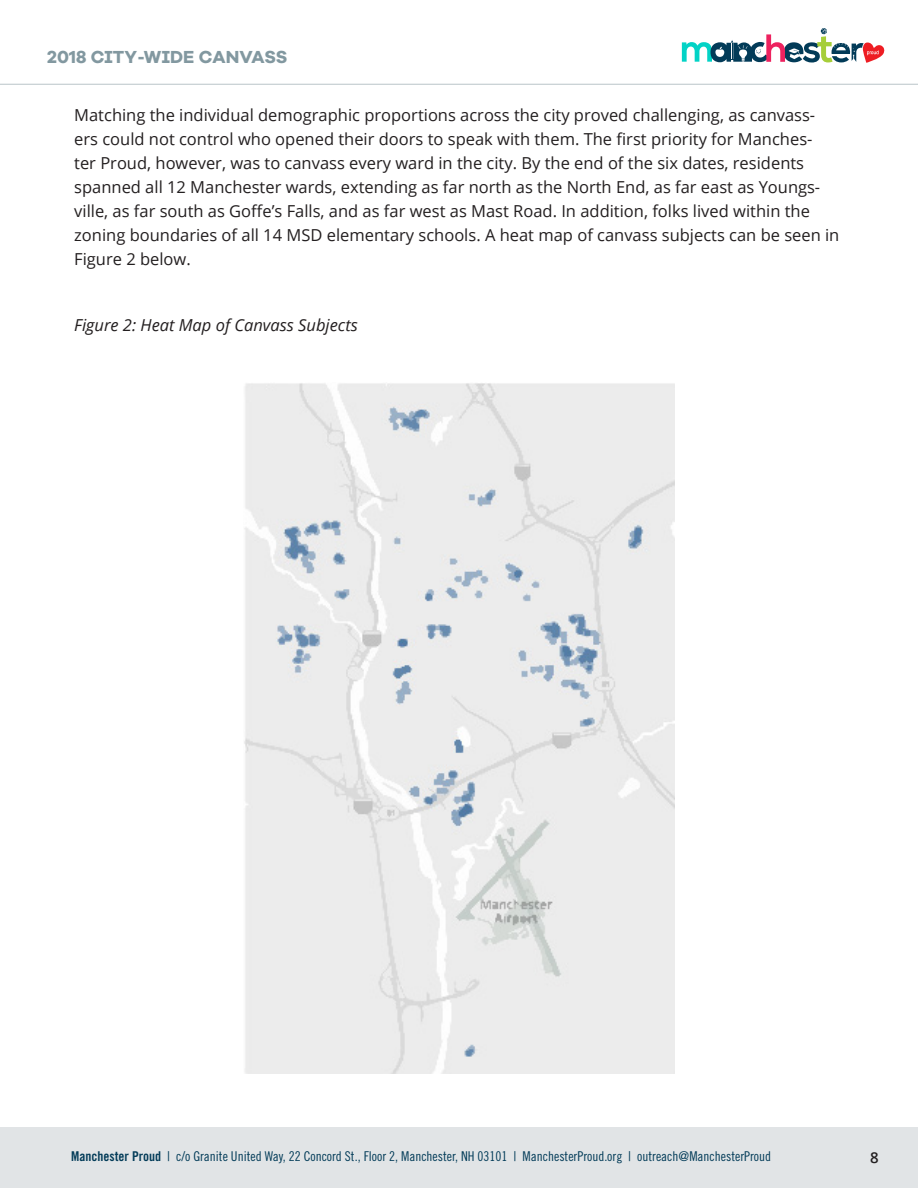
<style>
.page{position:relative;width:918px;height:1188px;background:#fff}
.page>*{position:absolute;margin:0;border:0;box-sizing:border-box;transform-origin:0 0}
.t1{font:700 18px "Galano Grotesque Alt DEMO";letter-spacing:.01em;color:#8298a0}
.t2{font:16.5px/24px "Open Sans";color:#231f20}
.t3{font:italic 16.5px "Open Sans";color:#231f20}
.t4{font:600 15px "Open Sans";color:#231f20}
.t5{font:13.5px "Trade Gothic LT Std Cn 18";color:#023b58}
.s1{font-family:"Arial";font-size:19.5px}
.s2{font-family:"Trade Gothic LT Std Bd Cn 20"}
</style>
<div class="page">
<div style="left:0;top:1128px;width:918px;height:60px;background:#e1e4e6"></div>
<svg style="left:682px;top:28px;width:202px;height:35px"></svg>
<hr style="left:0;top:84px;width:918px;height:1px;background:#bac4c9">
<img style="left:244px;top:383px;width:431px;height:691px">
<p class="t1" style="left:47px;top:49px;width:242px">2018 CITY<span class="s1">-</span>WIDE CANVASS</p>
<p class="t2" style="left:74px;top:102px;width:767px">Matching the individual demographic proportions across the city proved challenging, as canvass&shy;ers could not control who opened their doors to speak with them. The first priority for Manches-<br>ter Proud, however, was to canvass every ward in the city. By the end of the six dates, residents spanned all 12 Manchester wards, extending as far north as the North End, as far east as Youngs&shy;ville, as far south as Goffe’s Falls, and as far west as Mast Road. In addition, folks lived within the zoning boundaries of all 14 MSD elementary schools. A heat map of canvass subjects can be seen in Figure 2 below.</p>
<p class="t3" style="left:74px;top:313px;width:285px">Figure 2: Heat Map of Canvass Subjects</p>
<p class="t5" style="left:71px;top:1148px;width:701px"><span class="s2">Manchester Proud</span> | c/o Granite United Way, 22 Concord St., Floor 2, Manchester, NH 03101 | ManchesterProud.org | outreach@ManchesterProud</p>
<p class="t4" style="left:870px;top:1147px;width:10px">8</p>
</div>
